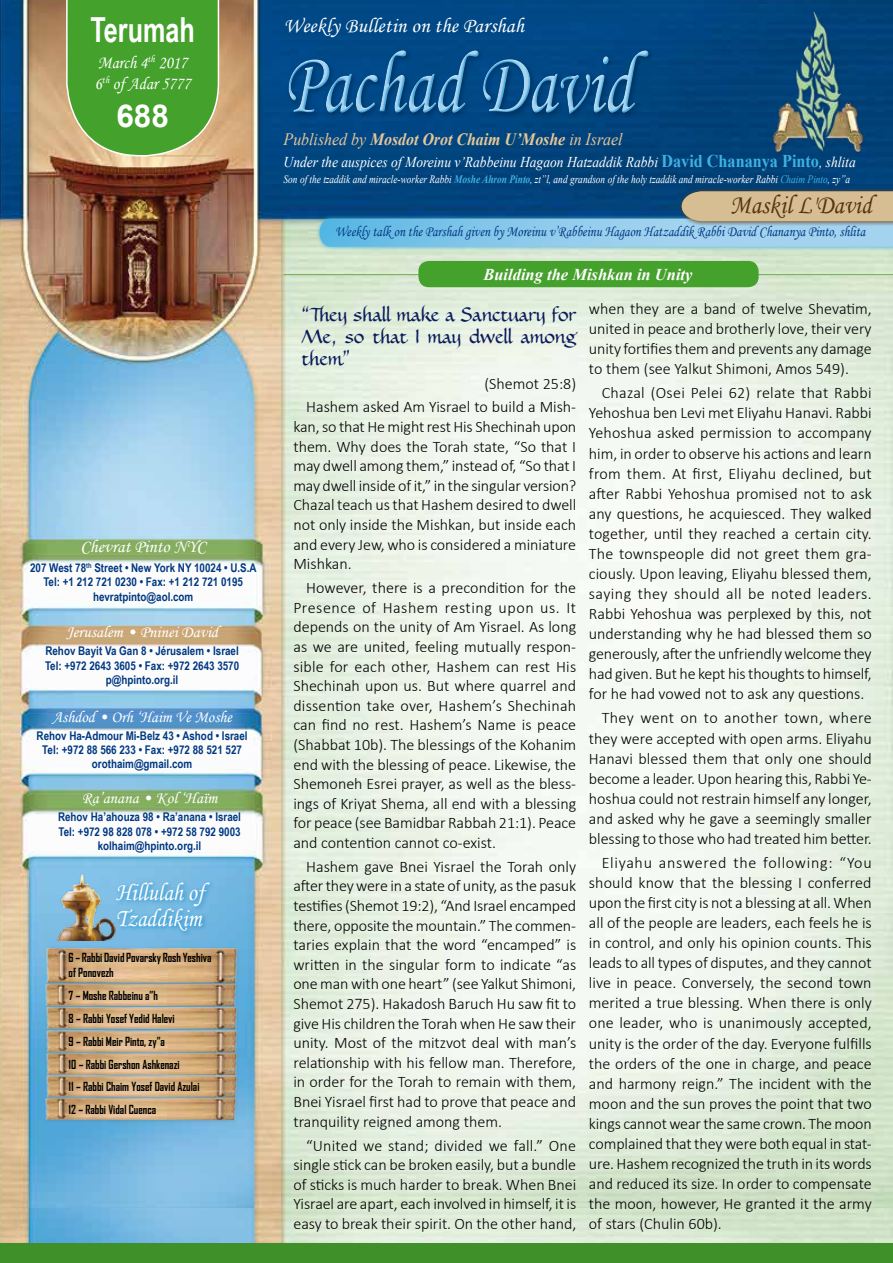
<style>
.page{position:relative;width:893px;height:1263px;background:#fff}
.page>*{position:absolute;margin:0;border:0;box-sizing:border-box;transform-origin:0 0}
.t1{font:88.5px "Monotype Corsiva";color:#a3d3ef;scale:.78 1}
.t2{font:700 34.5px "Arial Narrow";color:#fff;scale:.89 1}
.t3{font:700 31.5px "Arial";color:#fff}
.t4{font:27px "Monotype Corsiva";letter-spacing:.01em;color:#563412;scale:.9 1}
.t5{font:25.5px/26.2px "Monotype Corsiva";color:#fff;scale:.89 1}
.t6{font:21px "Monotype Corsiva";letter-spacing:.01em;color:#fff}
.t7{font:18px/21.9px "Demi Tasse";color:#0a1b5a;text-align:justify}
.t8{font:18px/21.6px "Monotype Corsiva";color:#fff;scale:.92 1}
.t9{font:18px "Monotype Corsiva";color:#fff}
.t10{font:18px "Monotype Corsiva";letter-spacing:.01em;color:#563412;scale:.9 1}
.t11{font:italic 700 17.25px "Times New Roman";color:#e9c796;scale:.92 1}
.t12{font:16.5px "Monotype Corsiva";color:#fff}
.t13{font:italic 700 16.5px "Times New Roman";color:#fff}
.t14{font:300 16.05px/20.1px "Calibri";color:#000;text-align:justify}
.t15{font:15px "Monotype Corsiva";color:#003882;scale:.87 1}
.t16{font:italic 15px "Times New Roman";color:#fff;scale:.9 1}
.t17{font:700 12px/14.4px "Arial Narrow";color:#003882;text-align:center}
.t18{font:700 12px/23px "Agency FB";color:#000;scale:.92 1}
.t19{font:italic 11.4px "Times New Roman";color:#fff;scale:.82 1}
.s1{font-weight:400}
.s2{font-weight:700;font-style:normal;font-size:18px;color:#3fb1e1}
.s3{font-weight:700;color:#3fb1e1}
.s4{color:#3fb1e1}
</style>
<div class="page">
<img style="left:0;top:0;width:893px;height:1209px">
<img style="left:0;top:1209px;width:893px;height:34px">
<img style="left:771px;top:13px;width:95px;height:164px">
<div style="left:315px;top:215px;width:578px;height:37px;background:#3fb1e1;opacity:.75"></div>
<svg style="left:319px;top:219px;width:11px;height:28px"></svg>
<svg style="left:65px;top:0;width:155px;height:157px;background:#58a53a"></svg>
<div style="left:286px;top:48px;width:369px;height:72px;background:#004680"></div>
<div style="left:286px;top:48px;width:364px;height:67px;background:#004986"></div>
<div style="left:288px;top:51px;width:362px;height:65px;background:#3fb1e1;opacity:.75"></div>
<hr style="left:283px;top:274px;width:610px;height:1px;background:#71b04f">
<img style="left:56px;top:871px;width:60px;height:69px">
<div style="left:113px;top:880px;width:102px;height:57px;background:#0080c6;opacity:.75"></div>
<div style="left:418px;top:261px;width:341px;height:26px;background:#44a12b;border-radius:11px"></div>
<div style="left:678px;top:187px;width:215px;height:39px;background:#673e16;opacity:.6"></div>
<div style="left:682px;top:191px;width:211px;height:30px;background:#d7be92"></div>
<div style="left:0;top:1243px;width:893px;height:20px;background:#409029"></div>
<img style="left:42px;top:1031px;width:198px;height:66px">
<div style="left:44px;top:1096px;width:194px;height:27px;background:#673e16;opacity:.2"></div>
<img style="left:41px;top:1098px;width:197px;height:22px">
<img style="left:41px;top:948px;width:198px;height:81px">
<div style="left:44px;top:1005px;width:195px;height:27px;background:#673e16;opacity:.2"></div>
<div style="left:45px;top:1074px;width:195px;height:27px;background:#673e16;opacity:.2"></div>
<div style="left:44px;top:1029px;width:195px;height:27px;background:#673e16;opacity:.2"></div>
<div style="left:44px;top:945px;width:197px;height:43px;background:#673e16;opacity:.2"></div>
<h2 class="t2" style="left:90px;top:4px;width:119px">Terumah</h2>
<p class="t8" style="left:95px;top:52px;width:106px">March 4<sup>th</sup> 2017<br>6<sup>th</sup> of Adar 5777</p>
<h3 class="t3" style="left:116px;top:94px;width:54px">688</h3>
<p class="t9" style="left:81px;top:536px;width:127px">Chevrat Pinto NYC</p>
<p class="t17" style="left:30px;top:560px;width:228px">207 West 78<sup>th</sup> Street • New York NY 10024 • U.S.A<br>Tel: +1 212 721 0230 • Fax: +1 212 721 0195 hevratpinto@aol.com</p>
<p class="t12" style="left:66px;top:622px;width:154px">Jerusalem • Pninei David</p>
<p class="t17" style="left:45px;top:643px;width:196px">Rehov Bayit Va Gan 8 • Jérusalem • Israel<br>Tel: +972 2643 3605 • Fax: +972 2643 3570 p@hpinto.org.il</p>
<p class="t12" style="left:52px;top:706px;width:181px">Ashdod • Orh ‘Haim Ve Moshe</p>
<p class="t17" style="left:37px;top:727px;width:213px">Rehov Ha-Admour Mi-Belz 43 • Ashod • Israel<br>Tel: +972 88 566 233 • Fax: +972 88 521 527 orothaim@gmail.com</p>
<p class="t12" style="left:82px;top:788px;width:137px">Ra’anana • Kol ‘Haïm</p>
<p class="t17" style="left:58px;top:809px;width:184px">Rehov Ha’ahouza 98 • Ra’anana • Israel<br>Tel: +972 98 828 078 • +972 58 792 9003 kolhaim@hpinto.org.il</p>
<h3 class="t5" style="left:116px;top:879px;width:101px">Hillulah of<br>Tzaddikim</h3>
<p class="t18" style="left:69px;top:950px;width:157px;line-height:14.4px">6 – Rabbi David Povarsky Rosh Yeshiva of Ponovezh</p>
<p class="t18" style="left:69px;top:983px;width:144px">7 – Moshe Rabbeinu a”h<br>8 – Rabbi Yosef Yedid Halevi<br>9 – Rabbi Meir Pinto, zy”a<br>10 – Rabbi Gershon Ashkenazi<br>11 – Rabbi Chaim Yosef David Azulai<br>12 – Rabbi Vidal Cuenca</p>
<h3 class="t6" style="left:284px;top:13px;width:242px">Weekly Bulletin on the Parshah</h3>
<h1 class="t1" style="left:284px;top:30px;width:449px">Pachad David</h1>
<p class="t11" style="left:284px;top:127px;width:370px"><span class="s1">Published by</span> Mosdot Orot Chaim U’Moshe <span class="s1">in Israel</span></p>
<p class="t16" style="left:284px;top:151px;width:637px">Under the auspices of Moreinu v’Rabbeinu Hagaon Hatzaddik Rabbi <span class="s2">David Chananya Pinto</span>, shlita</p>
<p class="t19" style="left:284px;top:171px;width:692px">Son of the tzaddik and miracle-worker Rabbi <span class="s3">Moshe Ahron Pinto</span>, zt”l, and grandson of the holy tzaddik and miracle-worker Rabbi <span class="s4">Chaim Pinto</span>, zy”a</p>
<p class="t10" style="left:740px;top:191px;width:148px">MASKIL LÉDAVID</p>
<h3 class="t4" style="left:730px;top:189px;width:159px">Maskil L'David</h3>
<p class="t15" style="left:335px;top:223px;width:611px">Weekly talk on the Parshah given by Moreinu v’Rabbeinu Hagaon Hatzaddik Rabbi David Chananya Pinto, shlita</p>
<p class="t13" style="left:483px;top:263px;width:211px">Building the Mishkan in Unity</p>
<p class="t7" style="left:302px;top:303px;width:276px">“They shall make a Sanctuary for Me, so that I may dwell among them”</p>
<p class="t14" style="left:306px;top:371px;width:272px;line-height:23.9px;text-align:right">(Shemot 25:8)<br>Hashem asked Am Yisrael to build a Mish-</p>
<p class="t14" style="left:293px;top:417px;width:284px;line-height:19.6px">kan, so that He might rest His Shechinah upon them. Why does the Torah state, “So that I may dwell among them,” instead of, “So that I may dwell inside of it,” in the singular version?<br>Chazal teach us that Hashem desired to dwell not only inside the Mishkan, but inside each and every Jew, who is considered a miniature Mishkan.</p>
<p class="t14" style="left:293px;top:578px;width:284px;line-height:19.6px;text-indent:13px">However, there is a precondition for the Presence of Hashem resting upon us. It depends on the unity of Am Yisrael. As long as we are united, feeling mutually respon&shy;sible for each other, Hashem can rest His Shechinah upon us. But where quarrel and dissention take over, Hashem’s Shechinah can find no rest. Hashem’s Name is peace (Shabbat 10b). The blessings of the Kohanim end with the blessing of peace. Likewise, the Shemoneh Esrei prayer, as well as the bless&shy;ings of Kriyat Shema, all end with a blessing for peace (see Bamidbar Rabbah 21:1). Peace and contention cannot co-exist.</p>
<p class="t14" style="left:293px;top:856px;width:284px;line-height:19.6px;text-indent:13px">Hashem gave Bnei Yisrael the Torah only after they were in a state of unity, as the pasuk testifies (Shemot 19:2), “And Israel encamped there, opposite the mountain.” The commen&shy;taries explain that the word “encamped” is written in the singular form to indicate “as one man with one heart” (see Yalkut Shimoni, Shemot 275). Hakadosh Baruch Hu saw fit to give His children the Torah when He saw their unity. Most of the mitzvot deal with man’s relationship with his fellow man. Therefore, in order for the Torah to remain with them, Bnei Yisrael first had to prove that peace and tranquility reigned among them.</p>
<p class="t14" style="left:293px;top:1135px;width:284px;line-height:19.6px;text-indent:13px">“United we stand; divided we fall.” One single stick can be broken easily, but a bundle of sticks is much harder to break. When Bnei Yisrael are apart, each involved in himself, it is easy to break their spirit. On the other hand,</p>
<p class="t14" style="left:589px;top:298px;width:284px">when they are a band of twelve Shevatim, united in peace and brotherly love, their very unity fortifies them and prevents any damage to them (see Yalkut Shimoni, Amos 549).</p>
<p class="t14" style="left:589px;top:383px;width:284px;text-indent:13px">Chazal (Osei Pelei 62) relate that Rabbi Yehoshua ben Levi met Eliyahu Hanavi. Rabbi Yehoshua asked permission to accompany him, in order to observe his actions and learn from them. At first, Eliyahu declined, but after Rabbi Yehoshua promised not to ask any questions, he acquiesced. They walked together, until they reached a certain city.<br>The townspeople did not greet them gra&shy;ciously. Upon leaving, Eliyahu blessed them, saying they should all be noted leaders.<br>Rabbi Yehoshua was perplexed by this, not understanding why he had blessed them so generously, after the unfriendly welcome they had given. But he kept his thoughts to himself, for he had vowed not to ask any questions.</p>
<p class="t14" style="left:589px;top:708px;width:284px;text-indent:13px">They went on to another town, where they were accepted with open arms. Eliyahu Hanavi blessed them that only one should become a leader. Upon hearing this, Rabbi Ye&shy;hoshua could not restrain himself any longer, and asked why he gave a seemingly smaller blessing to those who had treated him better.</p>
<p class="t14" style="left:589px;top:852px;width:284px;text-indent:13px">Eliyahu answered the following: “You should know that the blessing I conferred upon the first city is not a blessing at all. When all of the people are leaders, each feels he is in control, and only his opinion counts. This leads to all types of disputes, and they cannot live in peace. Conversely, the second town merited a true blessing. When there is only one leader, who is unanimously accepted, unity is the order of the day. Everyone fulfills the orders of the one in charge, and peace and harmony reign.” The incident with the moon and the sun proves the point that two kings cannot wear the same crown. The moon complained that they were both equal in stat&shy;ure. Hashem recognized the truth in its words and reduced its size. In order to compensate the moon, however, He granted it the army of stars (Chulin 60b).</p>
</div>
